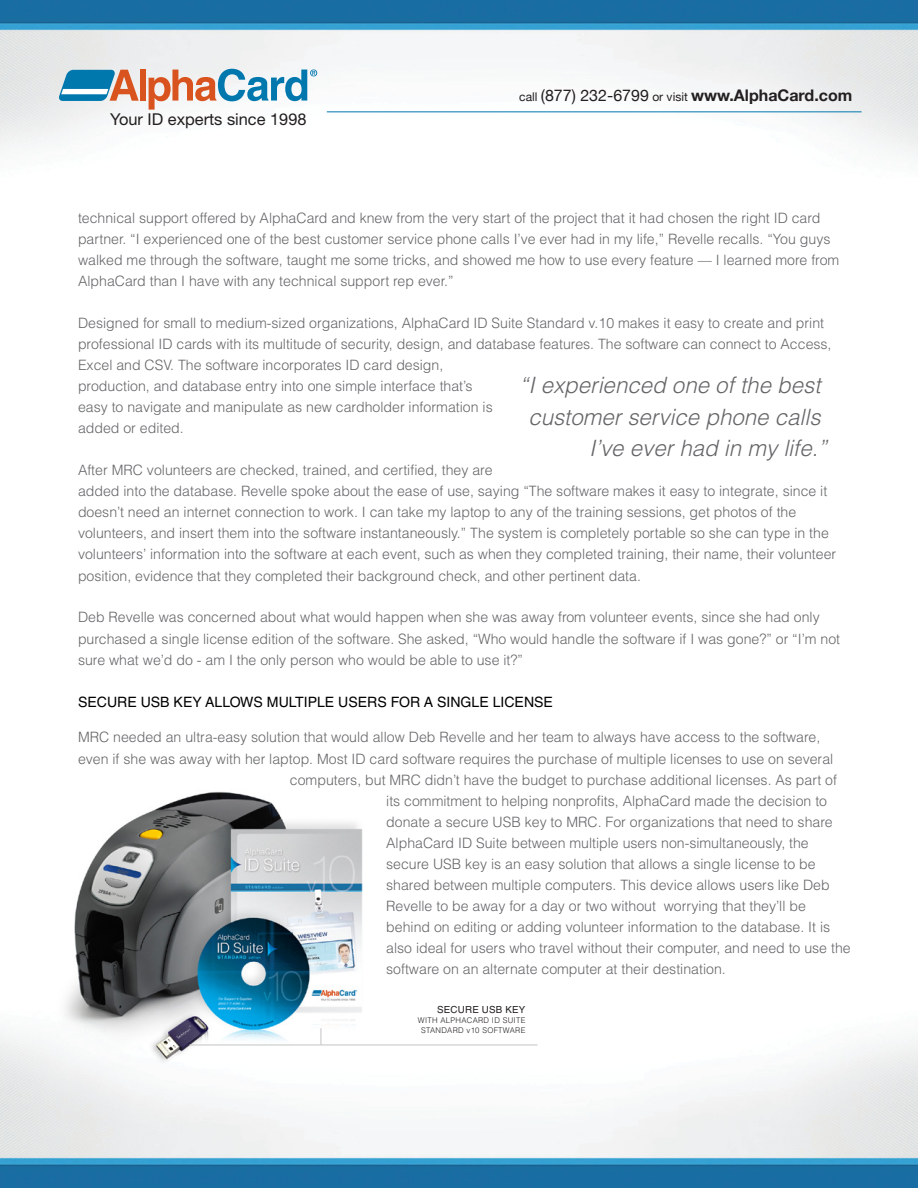
<style>
.page{position:relative;width:918px;height:1188px;background:#fff}
.page>*{position:absolute;margin:0;border:0;box-sizing:border-box;transform-origin:0 0}
.t1{font:italic 300 22.5px/31.5px "Helvetica LT Std";color:#646567;text-align:right}
.t2{font:16.35px "Helvetica Neue LT Std";color:#231f20}
.t3{font:700 16.05px "Helvetica Neue";color:#231f20}
.t4{font:300 14.25px/21px "Helvetica LT Std";color:#646567}
.t5{font:14.25px "Helvetica LT Std";color:#010101}
.t6{font:9.75px "Helvetica LT Std";letter-spacing:.02em;color:#231f20}
.t7{font:300 7.8px/10.1px "Helvetica LT Std";letter-spacing:.04em;color:#231f20;text-align:center}
.s1{font-weight:400;font-size:12px}
.s2{font-weight:400}
</style>
<div class="page">
<img style="left:0;top:0;width:918px;height:158px">
<img style="left:0;top:1030px;width:918px;height:158px">
<div style="left:140px;top:70px;width:6px;height:31px;background:#d9531e"></div>
<svg style="left:149px;top:69px;width:168px;height:41px"></svg>
<svg style="left:59px;top:70px;width:80px;height:31px"></svg>
<hr style="left:327px;top:111px;width:535px;height:1px;background:#0078ae">
<img style="left:57px;top:791px;width:321px;height:290px">
<hr style="left:190px;top:1044px;width:347px;height:2px;background:#c9c9c9">
<svg style="left:320px;top:1028px;width:1px;height:16px"></svg>
<p class="t2" style="left:110px;top:110px;width:198px">Your ID experts since 1998</p>
<p class="t3" style="left:519px;top:82px;width:335px"><span class="s1">call</span> <span class="s2">(877) 232-6799</span> <span class="s1">or visit</span> www.AlphaCard.com</p>
<p class="t4" style="left:78px;top:208px;width:763px">technical support offered by AlphaCard and knew from the very start of the project that it had chosen the right ID card partner. “I experienced one of the best customer service phone calls I’ve ever had in my life,” Revelle recalls. “You guys walked me through the software, taught me some tricks, and showed me how to use every feature — I learned more from AlphaCard than I have with any technical support rep ever.”</p>
<p class="t4" style="left:78px;top:313px;width:755px">Designed for small to medium-sized organizations, AlphaCard ID Suite Standard v.10 makes it easy to create and print professional ID cards with its multitude of security, design, and database features. The software can connect to Access, Excel and CSV. The software incorporates ID card design,<br>production, and database entry into one simple interface that’s<br>easy to navigate and manipulate as new cardholder information is<br>added or edited.</p>
<p class="t4" style="left:78px;top:460px;width:760px">After MRC volunteers are checked, trained, and certified, they are<br>added into the database. Revelle spoke about the ease of use, saying “The software makes it easy to integrate, since it doesn’t need an internet connection to work. I can take my laptop to any of the training sessions, get photos of the volunteers, and insert them into the software instantaneously.” The system is completely portable so she can type in the volunteers’ information into the software at each event, such as when they completed training, their name, their volunteer position, evidence that they completed their background check, and other pertinent data.</p>
<p class="t4" style="left:78px;top:607px;width:764px">Deb Revelle was concerned about what would happen when she was away from volunteer events, since she had only purchased a single license edition of the software. She asked, “Who would handle the software if I was gone?” or “I’m not sure what we’d do - am I the only person who would be able to use it?”</p>
<p class="t5" style="left:78px;top:693px;width:477px">SECURE USB KEY ALLOWS MULTIPLE USERS FOR A SINGLE LICENSE</p>
<p class="t4" style="left:78px;top:727px;width:744px">MRC needed an ultra-easy solution that would allow Deb Revelle and her team to always have access to the software,</p>
<p class="t4" style="left:78px;top:748px;width:757px">even if she was away with her laptop. Most ID card software requires the purchase of multiple licenses to use on several</p>
<p class="t4" style="left:290px;top:769px;width:549px">computers, but MRC didn’t have the budget to purchase additional licenses. As part of</p>
<p class="t4" style="left:386px;top:790px;width:442px">its commitment to helping nonprofits, AlphaCard made the decision to</p>
<p class="t4" style="left:386px;top:811px;width:448px">donate a secure USB key to MRC. For organizations that need to share</p>
<p class="t4" style="left:386px;top:832px;width:424px">AlphaCard ID Suite between multiple users non-simultaneously, the</p>
<p class="t4" style="left:386px;top:853px;width:431px">secure USB key is an easy solution that allows a single license to be</p>
<p class="t4" style="left:386px;top:874px;width:445px">shared between multiple computers. This device allows users like Deb</p>
<p class="t4" style="left:386px;top:895px;width:421px">Revelle to be away for a day or two without worrying that they’ll be</p>
<p class="t4" style="left:386px;top:916px;width:446px">behind on editing or adding volunteer information to the database. It is</p>
<p class="t4" style="left:386px;top:937px;width:466px">also ideal for users who travel without their computer, and need to use the</p>
<p class="t4" style="left:386px;top:958px;width:341px">software on an alternate computer at their destination.</p>
<h1 class="t1" style="left:520px;top:370px;width:309px">“I experienced one of the best customer service phone calls<br>I’ve ever had in my life.”</h1>
<p class="t6" style="left:437px;top:1004px;width:90px">SECURE USB KEY</p>
<p class="t7" style="left:418px;top:1015px;width:109px">WITH ALPHACARD ID SUITE<br>STANDARD v10 SOFTWARE</p>
</div>
